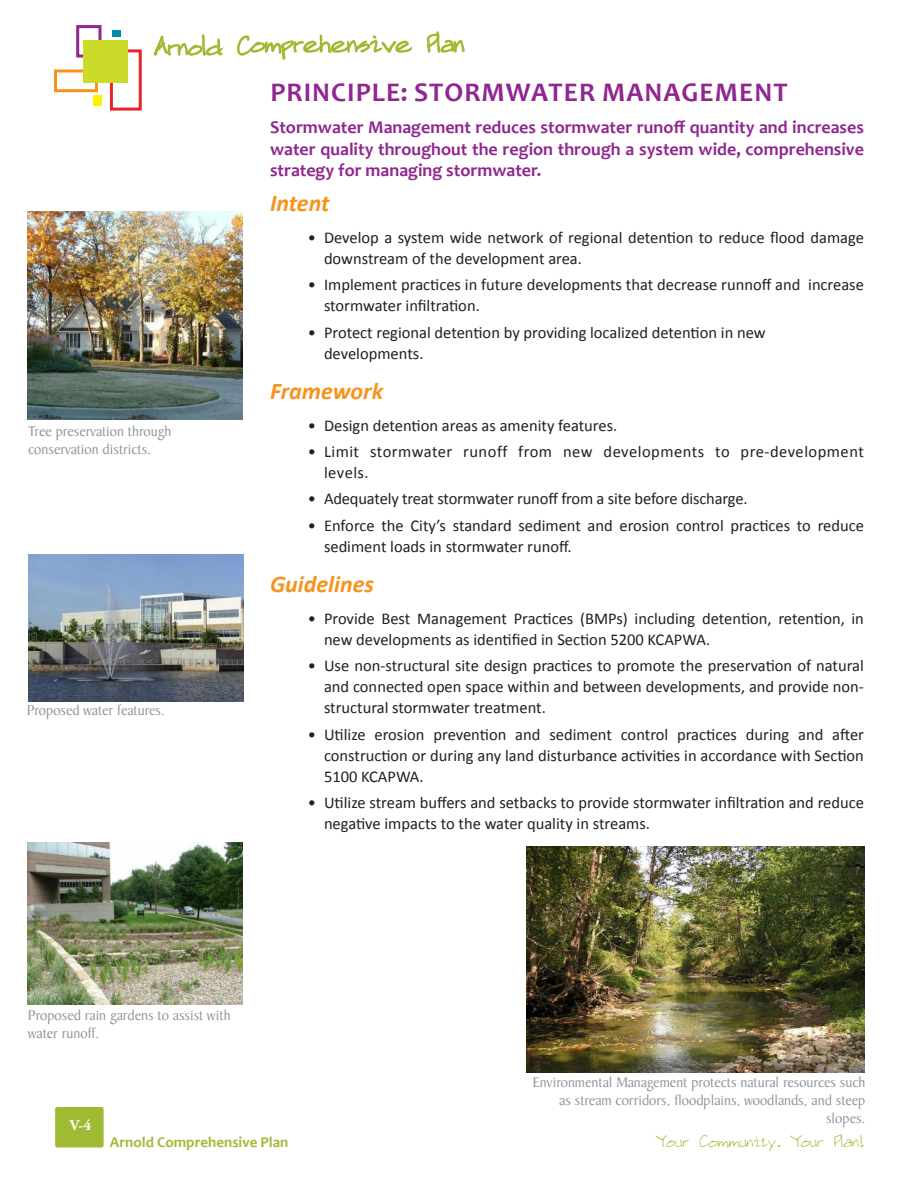
<style>
.page{position:relative;width:918px;height:1188px;background:#fff}
.page>*{position:absolute;margin:0;border:0;box-sizing:border-box;transform-origin:0 0}
.t1{font:700 27px "Candara";letter-spacing:.04em;color:#90268f}
.t2{font:italic 700 24px "Calibri";color:#f7931d}
.t3{font:700 18px/21.6px "Candara";color:#90268f;text-align:justify}
.t4{font:16.5px/21px "Calibri";color:#231f20}
.t5{font:16.5px/21px "Calibri";letter-spacing:.03em;color:#231f20}
.t6{font:italic 600 16.05px "Avant Garde";color:#fff}
.t7{font:15px/18px "Baker Signet";color:#939598}
.t8{font:700 15px "Candara";color:#9fbb34}
.t9{font:15px "Designer 1";color:#9fbb34}
.t10{font:700 15px "Adobe Garamond Pro";color:#fff}
</style>
<div class="page">
<div style="left:76px;top:25px;width:25px;height:33px;border:3px solid #90268f"></div>
<div style="left:54px;top:70px;width:44px;height:22px;border:3px solid #f7931d"></div>
<div style="left:110px;top:49px;width:32px;height:62px;border:3px solid #ea242b"></div>
<div style="left:83px;top:40px;width:44px;height:42px;background:#cadb2a"></div>
<div style="left:112px;top:30px;width:8px;height:7px;background:#008eb0"></div>
<div style="left:93px;top:95px;width:9px;height:11px;background:#fff200"></div>
<svg style="left:153px;top:34px;width:71px;height:22px"></svg>
<svg style="left:237px;top:34px;width:176px;height:26px"></svg>
<svg style="left:426px;top:31px;width:39px;height:22px"></svg>
<div style="left:55px;top:1107px;width:49px;height:41px;background:#9fbb34;border-radius:2px"></div>
<img style="left:526px;top:846px;width:339px;height:226px">
<img style="left:27px;top:212px;width:216px;height:208px">
<img style="left:28px;top:554px;width:215px;height:147px">
<img style="left:27px;top:842px;width:216px;height:162px">
<p class="t7" style="left:28px;top:422px;width:145px">Tree preservation through conservation districts.</p>
<p class="t7" style="left:27px;top:701px;width:140px">Proposed water features.</p>
<h1 class="t1" style="left:271px;top:76px;width:519px">Principle: Stormwater Manag ement</h1>
<p class="t3" style="left:270px;top:116px;width:595px">Stormwater Management reduces stormwater runoff quantity and increases water quality throughout the region through a system wide, comprehensive strategy for managing stormwater.</p>
<h2 class="t2" style="left:270px;top:188px;width:61px">Intent</h2>
<p class="t4" style="left:324px;top:226px;width:541px;text-indent:-16px">• Develop a system wide network of regional detention to reduce flood damage downstream of the development area.</p>
<p class="t4" style="left:324px;top:273px;width:541px;text-indent:-16px">• Implement practices in future developments that decrease runnoff and increase stormwater infiltration.</p>
<p class="t4" style="left:324px;top:321px;width:443px;text-indent:-16px">• Protect regional detention by providing localized detention in new developments.</p>
<h2 class="t2" style="left:270px;top:376px;width:115px">Framework</h2>
<p class="t4" style="left:308px;top:414px;width:311px">• Design detention areas as amenity features.</p>
<p class="t5" style="left:324px;top:440px;width:541px;text-indent:-16px">• Limit stormwater runoff from new developments to pre-development levels.</p>
<p class="t4" style="left:308px;top:488px;width:441px">• Adequately treat stormwater runoff from a site before discharge.</p>
<p class="t4" style="left:324px;top:514px;width:541px;text-indent:-16px">• Enforce the City’s standard sediment and erosion control practices to reduce sediment loads in stormwater runoff.</p>
<h2 class="t2" style="left:270px;top:569px;width:105px">Guidelines</h2>
<p class="t4" style="left:324px;top:607px;width:541px;text-indent:-16px">• Provide Best Management Practices (BMPs) including detention, retention, in new developments as identified in Section 5200 KCAPWA.</p>
<p class="t4" style="left:324px;top:654px;width:542px;text-align:justify;text-indent:-16px">• Use non-structural site design practices to promote the preservation of natural and connected open space within and between developments, and provide non&shy;structural stormwater treatment.</p>
<p class="t4" style="left:324px;top:723px;width:541px;text-align:justify;text-indent:-16px">• Utilize erosion prevention and sediment control practices during and after construction or during any land disturbance activities in accordance with Section 5100 KCAPWA.</p>
<p class="t4" style="left:324px;top:791px;width:541px;text-indent:-16px">• Utilize stream buffers and setbacks to provide stormwater infiltration and reduce negative impacts to the water quality in streams.</p>
<p class="t7" style="left:28px;top:1007px;width:204px">Proposed rain gardens to assist with water runoff.</p>
<p class="t6" style="left:62px;top:1110px;width:28px">V-4</p>
<p class="t10" style="left:70px;top:1117px;width:34px">V-4<sup>V-4</sup></p>
<p class="t7" style="left:533px;top:1074px;width:334px;text-align:right">Environmental Management protects natural resources such as stream corridors, floodplains, woodlands, and steep slopes.</p>
<p class="t8" style="left:110px;top:1133px;width:180px">Arnold Comprehensive Plan</p>
<p class="t9" style="left:655px;top:1132px;width:210px">Your Community. Your Plan!</p>
</div>
